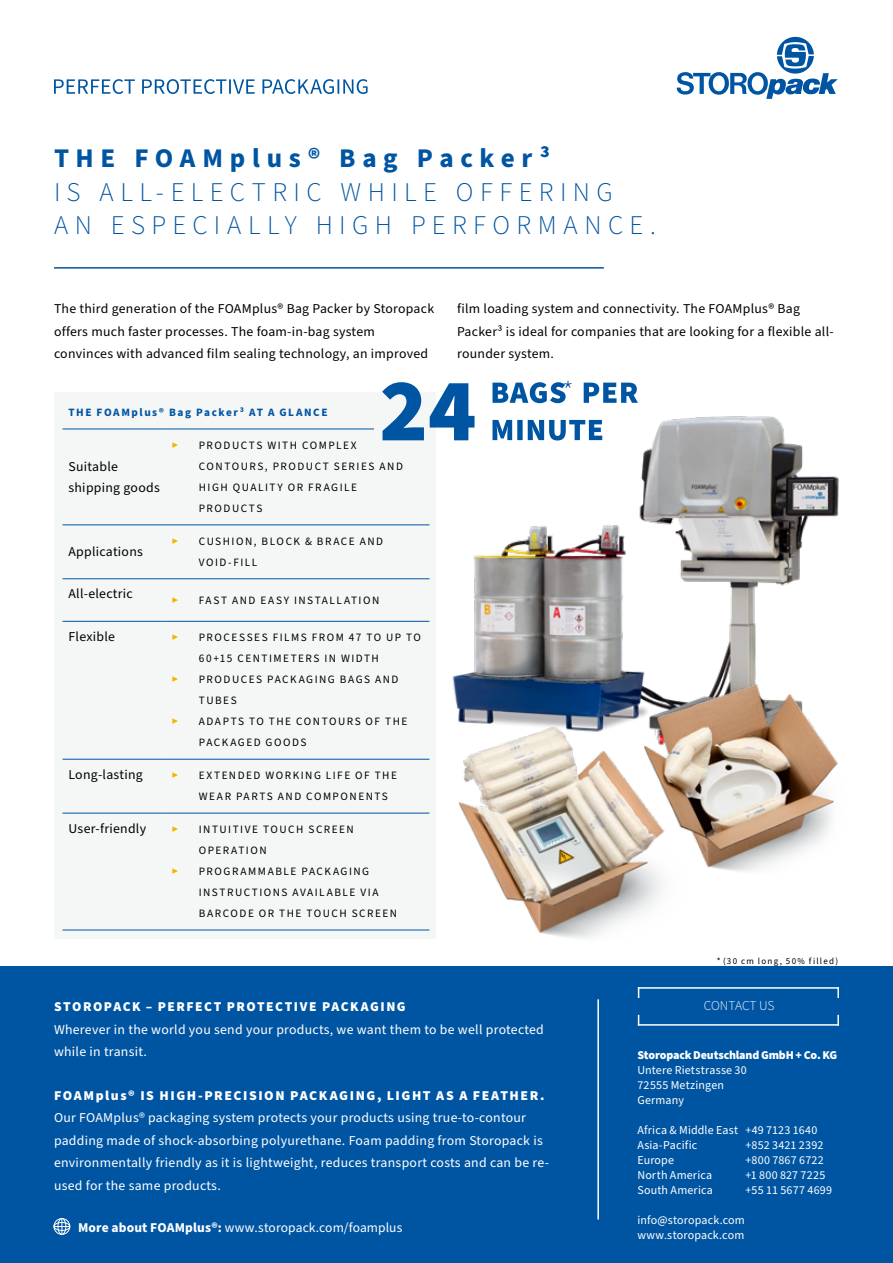
<style>
.page{position:relative;width:893px;height:1263px;background:#fff}
.page>*{position:absolute;margin:0;border:0;box-sizing:border-box;transform-origin:0 0}
.Headline_blue__bold{font:300 27px "Source Sans Pro";letter-spacing:.24em;color:#0055a3}
.Headline_blue__bold-2{font:700 27px "Source Sans Pro";letter-spacing:.245em;color:#0055a3}
.Text_body_white__reg{font:13.5px/22.5px "Source Sans Pro";letter-spacing:.02em;color:#fff}
.Text_body_black__reg{font:13.5px/22.5px "Source Sans Pro";letter-spacing:.02em;color:#000}
.Text_body_white__reg-2{font:900 13.5px "Source Sans Pro";letter-spacing:.11em;color:#fff}
.Subheadline__white{font:900 13.5px "Source Sans Pro";letter-spacing:.11em;color:#fff}
.t1{font:300 13.5px "Source Sans Pro";letter-spacing:-.01em;color:#fff}
.t2{font:12px/15px "Source Sans Pro";letter-spacing:.015em;color:#fff}
.t3{font:11.25px/21px "Source Sans Pro";letter-spacing:.135em;color:#000}
.Subheadline_blue__bo{font:700 11.25px "Source Sans Pro";letter-spacing:.135em;color:#0055a3}
.t4{font:11.25px "Source Sans Pro";color:#fab200}
.Text_body_black__reg-2{font:9px "Source Sans Pro";letter-spacing:.14em;color:#000}
.s1{font-weight:700}
.s2{font-weight:900}
</style>
<div class="page">
<div style="left:0;top:966px;width:893px;height:297px;background:#0055a3"></div>
<hr style="left:597px;top:999px;width:2px;height:220px;background:#fff">
<svg style="left:677px;top:37px;width:161px;height:62px"></svg>
<svg style="left:54px;top:79px;width:314px;height:15px"></svg>
<img style="left:452px;top:416px;width:387px;height:302px">
<div style="left:54px;top:392px;width:382px;height:547px;background:#f5f6f6"></div>
<hr style="left:63px;top:621px;width:103px;height:1px;background:#0055a3">
<hr style="left:63px;top:759px;width:103px;height:1px;background:#0055a3">
<hr style="left:63px;top:813px;width:103px;height:1px;background:#0055a3">
<hr style="left:63px;top:930px;width:103px;height:1px;background:#0055a3">
<hr style="left:166px;top:621px;width:263px;height:1px;background:#0055a3">
<hr style="left:166px;top:759px;width:263px;height:1px;background:#0055a3">
<hr style="left:166px;top:813px;width:263px;height:1px;background:#0055a3">
<hr style="left:166px;top:930px;width:263px;height:1px;background:#0055a3">
<hr style="left:63px;top:429px;width:103px;height:1px;background:#0055a3">
<hr style="left:166px;top:429px;width:263px;height:1px;background:#0055a3">
<hr style="left:63px;top:525px;width:103px;height:1px;background:#0055a3">
<hr style="left:166px;top:525px;width:263px;height:1px;background:#0055a3">
<hr style="left:63px;top:578px;width:103px;height:1px;background:#0055a3">
<hr style="left:166px;top:578px;width:263px;height:1px;background:#0055a3">
<div style="left:374px;top:420px;width:62px;height:23px;background:#f5f6f6"></div>
<div style="left:54px;top:1218px;width:16px;height:17px;border:1px solid #fff;border-radius:50%"></div>
<div style="left:58px;top:1218px;width:8px;height:17px;border:1px solid #fff;border-radius:50%"></div>
<svg style="left:54px;top:1218px;width:16px;height:16px"></svg>
<hr style="left:54px;top:267px;width:550px;height:2px;background:#0055a3">
<hr style="left:638px;top:987px;width:201px;height:2px;background:#fff">
<svg style="left:837px;top:987px;width:2px;height:11px"></svg>
<hr style="left:638px;top:1024px;width:201px;height:2px;background:#fff">
<svg style="left:837px;top:1015px;width:2px;height:11px"></svg>
<svg style="left:382px;top:380px;width:279px;height:78px"></svg>
<img style="left:458px;top:718px;width:203px;height:220px">
<img style="left:618px;top:679px;width:221px;height:214px">
<p class="Headline_blue__bold-2" style="left:54px;top:140px;width:498px">THE FOAMplus® Bag Packer³</p>
<p class="Headline_blue__bold" style="left:54px;top:174px;width:560px">IS ALL-ELECTRIC WHILE OFFERING</p>
<p class="Headline_blue__bold" style="left:54px;top:207px;width:603px">AN ESPECIALLY HIGH PERFORMANCE.</p>
<p class="Text_body_black__reg" style="left:54px;top:298px;width:382px">The third generation of the FOAMplus® Bag Packer by Storopack offers much faster processes. The foam-in-bag system convinces with advanced film sealing technology, an improved</p>
<p class="Text_body_black__reg" style="left:457px;top:298px;width:378px">film loading system and connectivity. The FOAMplus® Bag<br>Packer³ is ideal for companies that are looking for a flexible all&shy;rounder system.</p>
<p class="Subheadline_blue__bo" style="left:69px;top:405px;width:261px">THE FOAMplus® Bag Packer³ AT A GLANCE</p>
<p class="Text_body_black__reg" style="left:69px;top:456px;width:93px;line-height:21px">Suitable shipping goods</p>
<p class="Text_body_black__reg" style="left:69px;top:541px;width:76px">Applications</p>
<p class="Text_body_black__reg" style="left:69px;top:583px;width:66px">All-electric</p>
<p class="t4" style="left:172px;top:438px;width:8px">▶</p>
<p class="t3" style="left:199px;top:435px;width:206px">PRODUCTS WITH COMPLEX<br>CONTOURS, PRODUCT SERIES AND<br>HIGH QUALITY OR FRAGILE<br>PRODUCTS</p>
<p class="t4" style="left:172px;top:534px;width:8px">▶</p>
<p class="t3" style="left:199px;top:531px;width:186px">CUSHION, BLOCK &amp; BRACE AND<br>VOID-FILL</p>
<p class="t4" style="left:172px;top:592px;width:8px">▶</p>
<p class="t3" style="left:199px;top:590px;width:182px">FAST AND EASY INSTALLATION</p>
<p class="Text_body_black__reg" style="left:69px;top:625px;width:48px">Flexible</p>
<p class="t4" style="left:172px;top:630px;width:8px">▶</p>
<p class="t3" style="left:199px;top:627px;width:224px">PROCESSES FILMS FROM 47 TO UP TO<br>60+15 CENTIMETERS IN WIDTH</p>
<p class="t4" style="left:172px;top:672px;width:8px">▶</p>
<p class="t3" style="left:199px;top:669px;width:201px">PRODUCES PACKAGING BAGS AND<br>TUBES</p>
<p class="t4" style="left:172px;top:714px;width:8px">▶</p>
<p class="t3" style="left:199px;top:711px;width:210px">ADAPTS TO THE CONTOURS OF THE<br>PACKAGED GOODS</p>
<p class="Text_body_black__reg" style="left:69px;top:763px;width:76px">Long-lasting</p>
<p class="t4" style="left:172px;top:768px;width:8px">▶</p>
<p class="t3" style="left:199px;top:765px;width:200px">EXTENDED WORKING LIFE OF THE<br>WEAR PARTS AND COMPONENTS</p>
<p class="Text_body_black__reg" style="left:69px;top:817px;width:79px">User-friendly</p>
<p class="t4" style="left:172px;top:822px;width:8px">▶</p>
<p class="t3" style="left:199px;top:819px;width:156px">INTUITIVE TOUCH SCREEN<br>OPERATION</p>
<p class="t4" style="left:172px;top:864px;width:8px">▶</p>
<p class="t3" style="left:199px;top:861px;width:200px">PROGRAMMABLE PACKAGING<br>INSTRUCTIONS AVAILABLE VIA<br>BARCODE OR THE TOUCH SCREEN</p>
<p class="Subheadline__white" style="left:54px;top:997px;width:353px">STOROPACK – PERFECT PROTECTIVE PACKAGING</p>
<p class="Text_body_white__reg" style="left:54px;top:1018px;width:491px">Wherever in the world you send your products, we want them to be well protected while in transit.</p>
<p class="Text_body_white__reg-2" style="left:54px;top:1086px;width:492px">FOAMplus® IS HIGH-PRECISION PACKAGING, LIGHT AS A FEATHER.</p>
<p class="Text_body_white__reg" style="left:54px;top:1107px;width:496px">Our FOAMplus® packaging system protects your products using true-to-contour padding made of shock-absorbing polyurethane. Foam padding from Storopack is environmentally friendly as it is lightweight, reduces transport costs and can be re&shy;used for the same products.</p>
<p class="Text_body_white__reg" style="left:78px;top:1216px;width:326px"><span class="s1">More about FOAMplus®:</span> www.storopack.com/foamplus</p>
<p class="Text_body_black__reg-2" style="left:717px;top:955px;width:123px">* (30 cm long, 50% filled)</p>
<p class="t1" style="left:704px;top:997px;width:72px">CONTACT US</p>
<p class="t2" style="left:637px;top:1047px;width:201px"><span class="s2">Storopack Deutschland GmbH + Co. KG<br></span>Untere Rietstrasse 30<br>72555 Metzingen<br>Germany</p>
<p class="t2" style="left:637px;top:1122px;width:182px">Africa &amp; Middle East +49 7123 1640<br>Asia-Pacific</p>
<p class="t2" style="left:745px;top:1137px;width:79px">+852 3421 2392</p>
<p class="t2" style="left:637px;top:1152px;width:38px">Europe</p>
<p class="t2" style="left:745px;top:1152px;width:80px">+800 7867 6722</p>
<p class="t2" style="left:637px;top:1167px;width:76px">North America</p>
<p class="t2" style="left:745px;top:1167px;width:81px">+1 800 827 7225</p>
<p class="t2" style="left:637px;top:1182px;width:77px">South America</p>
<p class="t2" style="left:745px;top:1182px;width:88px">+55 11 5677 4699</p>
<p class="t2" style="left:637px;top:1212px;width:109px">info@storopack.com www.storopack.com</p>
</div>
